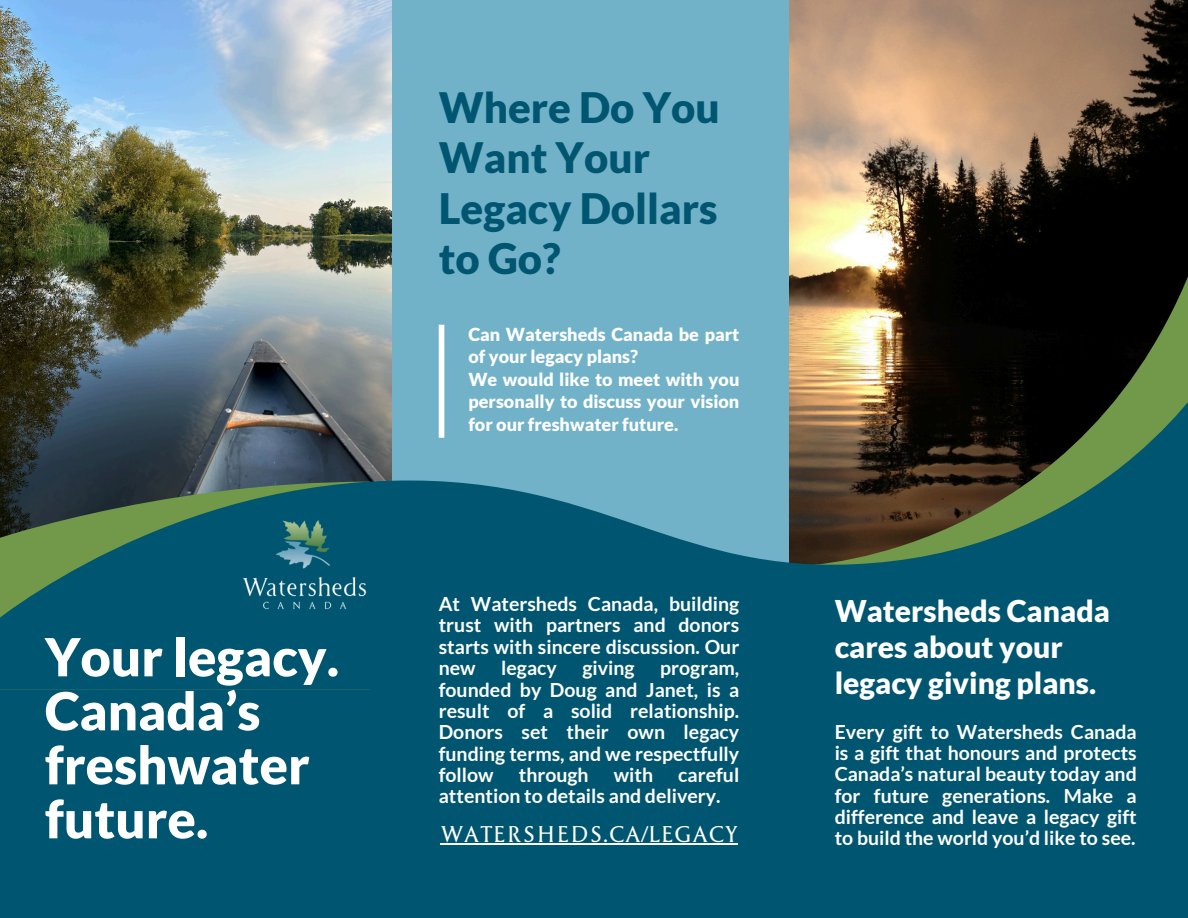
<style>
.page{position:relative;width:1188px;height:918px;background:#71b2c9}
.page>*{position:absolute;margin:0;border:0;box-sizing:border-box;transform-origin:0 0}
.t1{font:900 52.5px/54px "Lato";color:#fff}
.t2{font:900 42px/50.7px "Lato";color:#005670}
.t3{font:900 30px/36px "Lato";color:#fff}
.t4{font:700 21px "Cyan";letter-spacing:.015em;color:#fff}
.t5{font:700 19.5px/21.3px "Lato";color:#fff;text-align:justify}
.t6{font:900 18px/22.5px "Lato";color:#fff}
</style>
<div class="page">
<img style="left:790px;top:0;width:398px;height:370px">
<img style="left:0;top:0;width:392px;height:370px">
<div style="left:0;top:598px;width:1188px;height:320px;background:#005670"></div>
<svg style="left:804px;top:209px;width:384px;height:161px;background:#3c3727"></svg>
<svg style="left:0;top:370px;width:1188px;height:320px;fill:#005670"></svg>
<img style="left:238px;top:508px;width:133px;height:113px">
<div style="left:439px;top:325px;width:5px;height:113px;background:#fff"></div>
<hr style="left:440px;top:844px;width:298px;height:1px;background:#fff">
<p class="t1" style="left:45px;top:629px;width:296px">Your legacy.<br>Canada’s freshwater future.</p>
<p class="t2" style="left:439px;top:81px;width:283px">Where Do You<br>Want Your<br>Legacy Dollars to Go?</p>
<p class="t6" style="left:468px;top:322px;width:273px">Can Watersheds Canada be part of your legacy plans?</p>
<p class="t6" style="left:468px;top:367px;width:273px;text-align:justify">We would like to meet with you personally to discuss your vision for our freshwater future.</p>
<h5 class="t5" style="left:439px;top:593px;width:302px">At Watersheds Canada, building trust with partners and donors starts with sincere discussion. Our new</h5>
<h3 class="t3" style="left:835px;top:592px;width:277px">Watersheds Canada cares about your legacy giving plans.</h3>
<h1 class="t5" style="left:835px;top:720px;width:304px">Every gift to Watersheds Canada is a gift that honours and protects Canada’s natural beauty today and for future generations. Make a difference and leave a legacy gift</h1>
<h5 class="t5" style="left:501px;top:657px;width:57px">legacy</h5>
<h5 class="t5" style="left:582px;top:657px;width:54px">giving</h5>
<h5 class="t5" style="left:439px;top:657px;width:302px;text-indent:221px">program, founded by Doug and Janet, is a result of a solid relationship.<br>Donors set their own legacy funding terms, and we respectfully follow</h5>
<h5 class="t5" style="left:439px;top:764px;width:302px;text-indent:240px">careful attention to details and delivery.</h5>
<h5 class="t5" style="left:519px;top:764px;width:71px">through</h5>
<h5 class="t5" style="left:614px;top:764px;width:41px">with</h5>
<h4 class="t4" style="left:440px;top:825px;width:299px">WATERSHEDS.CA/LEGACY</h4>
<h1 class="t5" style="left:835px;top:827px;width:302px">to build the world you’d like to see.</h1>
</div>
